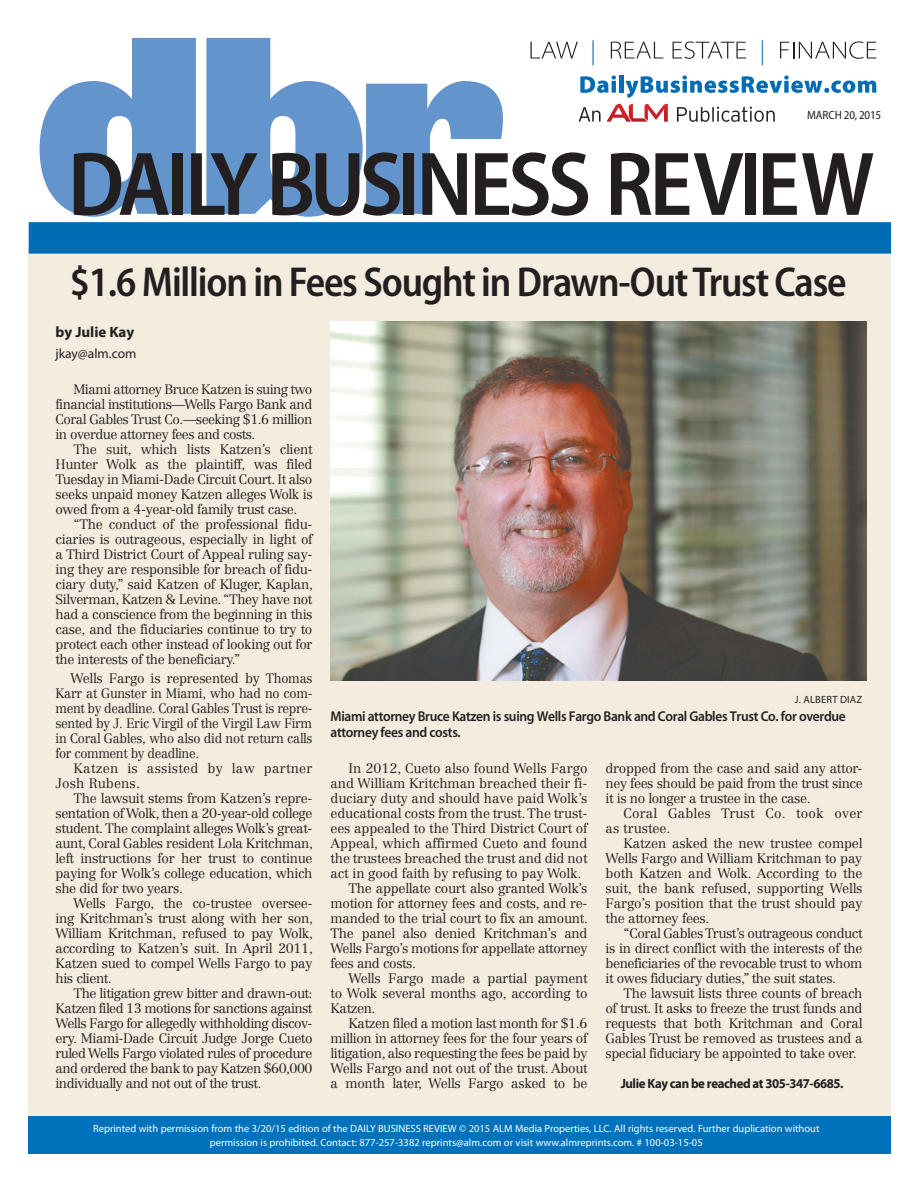
<style>
.page{position:relative;width:918px;height:1188px;background:#fff}
.page>*{position:absolute;margin:0;border:0;box-sizing:border-box;transform-origin:0 0}
.t1{font:600 semi-condensed 91.35px "Myriad Pro";letter-spacing:-.05em;color:#231f20}
.t2{font:600 semi-condensed 42px "Myriad Pro";letter-spacing:-.03em;color:#231f20}
.t3{font:300 semi-expanded 24.9px "Myriad Pro";color:#006cb3}
.t4{font:700 15px "Myriad Pro";color:#231f20}
.t5{font:600 14.25px/15.8px "Myriad Pro";letter-spacing:-.025em;color:#231f20;scale:.95 1}
.t6{font:300 13.5px/15px "Centennial LT Std";letter-spacing:-.02em;color:#231f20;text-align:justify}
.t7{font:300 13.5px "Centennial LT Std";color:#231f20}
.t8{font:300 13.5px/15px "Centennial LT Std";letter-spacing:.02em;color:#231f20}
.t9{font:300 13.5px/15px "Centennial LT Std";letter-spacing:.01em;color:#231f20}
.t10{font:700 13.5px "Myriad Pro";letter-spacing:-.03em;color:#231f20;scale:.95 1}
.t11{font:13.5px "Myriad Pro";color:#231f20}
.t12{font:semi-condensed 12px "Myriad Pro";letter-spacing:-.015em;color:#231f20}
.t13{font:10.5px/13.5px "Myriad Pro";color:#fff;text-align:center}
.t14{font:10.5px "Myriad Pro";letter-spacing:.02em;color:#231f20}
</style>
<div class="page">
<svg style="left:40px;top:38px;width:156px;height:179px"></svg>
<svg style="left:206px;top:38px;width:297px;height:179px"></svg>
<svg style="left:531px;top:42px;width:47px;height:17px"></svg>
<svg style="left:611px;top:42px;width:52px;height:17px"></svg>
<svg style="left:673px;top:41px;width:73px;height:18px"></svg>
<svg style="left:780px;top:41px;width:96px;height:18px"></svg>
<svg style="left:580px;top:75px;width:36px;height:18px"></svg>
<div style="left:619px;top:76px;width:5px;height:17px;background:#006cb3"></div>
<svg style="left:626px;top:75px;width:250px;height:23px"></svg>
<svg style="left:579px;top:107px;width:22px;height:15px"></svg>
<svg style="left:677px;top:107px;width:98px;height:15px"></svg>
<svg style="left:607px;top:104px;width:61px;height:18px"></svg>
<div style="left:29px;top:246px;width:862px;height:902px;background:#f4ecdf"></div>
<div style="left:29px;top:222px;width:862px;height:32px;background:#006cb3"></div>
<div style="left:29px;top:1116px;width:862px;height:37px;background:#0072bc"></div>
<img style="left:331px;top:322px;width:535px;height:359px">
<h3 class="t3" style="left:590px;top:36px;width:7px">|</h3>
<h3 class="t3" style="left:760px;top:36px;width:7px">|</h3>
<p class="t12" style="left:807px;top:109px;width:76px">MARCH 20, 2015</p>
<h1 class="t1" style="left:68px;top:134px;width:808px">DAILY BUSINESS REVIEW</h1>
<h2 class="t2" style="left:70px;top:258px;width:778px">$1.6 Million in Fees Sought in Drawn-Out Trust Case</h2>
<p class="t4" style="left:56px;top:323px;width:80px">by Julie Kay</p>
<p class="t11" style="left:56px;top:346px;width:82px">jkay@alm.com</p>
<p class="t6" style="left:56px;top:382px;width:258px;text-indent:18px">Miami attorney Bruce Katzen is suing two financial institutions—Wells Fargo Bank and Coral Gables Trust Co.—seeking $1.6 million in overdue attorney fees and costs.</p>
<p class="t6" style="left:56px;top:442px;width:259px;text-indent:18px">The suit, which lists Katzen’s client Hunter Wolk as the plaintiff, was filed Tuesday in Miami-Dade Circuit Court. It also seeks unpaid money Katzen alleges Wolk is owed from a 4-year-old family trust case.</p>
<p class="t6" style="left:56px;top:517px;width:259px;text-indent:18px">“The conduct of the professional fidu&shy;ciaries is outrageous, especially in light of a Third District Court of Appeal ruling say&shy;ing they are responsible for breach of fidu&shy;ciary duty,” said Katzen of Kluger, Kaplan, Silverman, Katzen &amp; Levine. “They have not had a conscience from the beginning in this case, and the fiduciaries continue to try to protect each other instead of looking out for the interests of the beneficiary.”</p>
<p class="t6" style="left:55px;top:671px;width:259px;text-indent:15px">Wells Fargo is represented by Thomas Karr at Gunster in Miami, who had no com&shy;ment by deadline. Coral Gables Trust is repre&shy;sented by J. Eric Virgil of the Virgil Law Firm in Coral Gables, who also did not return calls for comment by deadline.</p>
<p class="t8" style="left:56px;top:761px;width:259px;text-indent:18px">Katzen is assisted by law partner<br>Josh Rubens.</p>
<p class="t6" style="left:56px;top:791px;width:259px;text-indent:18px">The lawsuit stems from Katzen’s repre&shy;sentation of Wolk, then a 20-year-old college student. The complaint alleges Wolk’s great&shy;aunt, Coral Gables resident Lola Kritchman, left instructions for her trust to continue paying for Wolk’s college education, which she did for two years.</p>
<p class="t6" style="left:56px;top:896px;width:259px;text-indent:18px">Wells Fargo, the co-trustee oversee&shy;ing Kritchman’s trust along with her son, William Kritchman, refused to pay Wolk, according to Katzen’s suit. In April 2011, Katzen sued to compel Wells Fargo to pay his client.</p>
<p class="t6" style="left:56px;top:986px;width:259px;text-indent:18px">The litigation grew bitter and drawn-out:<br>Katzen filed 13 motions for sanctions against Wells Fargo for allegedly withholding discov&shy;ery. Miami-Dade Circuit Judge Jorge Cueto ruled Wells Fargo violated rules of procedure and ordered the bank to pay Katzen $60,000 individually and not out of the trust.</p>
<p class="t14" style="left:795px;top:693px;width:69px">J. Albert Diaz</p>
<p class="t5" style="left:331px;top:709px;width:544px">Miami attorney Bruce Katzen is suing Wells Fargo Bank and Coral Gables Trust Co. for overdue attorney fees and costs.</p>
<p class="t6" style="left:606px;top:760px;width:259px">dropped from the case and said any attor&shy;ney fees should be paid from the trust since it is no longer a trustee in the case.</p>
<p class="t9" style="left:606px;top:805px;width:259px;text-indent:18px">Coral Gables Trust Co. took over as trustee.</p>
<p class="t6" style="left:606px;top:835px;width:259px;text-indent:18px">Katzen asked the new trustee compel Wells Fargo and William Kritchman to pay both Katzen and Wolk. According to the suit, the bank refused, supporting Wells Fargo’s position that the trust should pay the attorney fees.</p>
<p class="t6" style="left:606px;top:925px;width:259px;text-indent:18px">“Coral Gables Trust’s outrageous conduct is in direct conflict with the interests of the beneficiaries of the revocable trust to whom it owes fiduciary duties,” the suit states.</p>
<p class="t6" style="left:606px;top:985px;width:259px;text-indent:18px">The lawsuit lists three counts of breach of trust. It asks to freeze the trust funds and requests that both Kritchman and Coral Gables Trust be removed as trustees and a special fiduciary be appointed to take over.</p>
<p class="t10" style="left:621px;top:1076px;width:236px">Julie Kay can be reached at 305-347-6685.</p>
<p class="t7" style="left:349px;top:760px;width:241px">In 2012, Cueto also found Wells Fargo</p>
<p class="t6" style="left:331px;top:775px;width:258px">and William Kritchman breached their fi-</p>
<p class="t6" style="left:331px;top:790px;width:258px">duciary duty and should have paid Wolk’s</p>
<p class="t6" style="left:331px;top:805px;width:259px">educational costs from the trust. The trust-</p>
<p class="t6" style="left:331px;top:820px;width:258px">ees appealed to the Third District Court of</p>
<p class="t7" style="left:331px;top:835px;width:259px">Appeal, which affirmed Cueto and found</p>
<p class="t6" style="left:331px;top:850px;width:258px">the trustees breached the trust and did not</p>
<p class="t6" style="left:331px;top:865px;width:253px">act in good faith by refusing to pay Wolk.</p>
<p class="t6" style="left:349px;top:880px;width:241px">The appellate court also granted Wolk’s</p>
<p class="t6" style="left:331px;top:895px;width:259px">motion for attorney fees and costs, and re-</p>
<p class="t6" style="left:331px;top:910px;width:259px">manded to the trial court to fix an amount.</p>
<p class="t6" style="left:331px;top:925px;width:259px">The panel also denied Kritchman’s and</p>
<p class="t6" style="left:331px;top:940px;width:258px">Wells Fargo’s motions for appellate attorney</p>
<p class="t6" style="left:331px;top:955px;width:87px">fees and costs.</p>
<p class="t6" style="left:349px;top:970px;width:241px">Wells Fargo made a partial payment</p>
<p class="t6" style="left:331px;top:985px;width:259px">to Wolk several months ago, according to</p>
<p class="t6" style="left:331px;top:1000px;width:47px">Katzen.</p>
<p class="t6" style="left:349px;top:1015px;width:240px">Katzen filed a motion last month for $1.6</p>
<p class="t6" style="left:331px;top:1030px;width:258px">million in attorney fees for the four years of</p>
<p class="t6" style="left:331px;top:1045px;width:258px">litigation, also requesting the fees be paid by</p>
<p class="t6" style="left:331px;top:1060px;width:259px">Wells Fargo and not out of the trust. About</p>
<p class="t6" style="left:331px;top:1075px;width:258px">a month later, Wells Fargo asked to be</p>
<p class="t13" style="left:93px;top:1122px;width:728px">Reprinted with permission from the 3/20/15 edition of the DAILY BUSINESS REVIEW © 2015 ALM Media Properties, LLC. All rights reserved. Further duplication without permission is prohibited. Contact: 877-257-3382 reprints@alm.com or visit www.almreprints.com. # 100-03-15-05</p>
</div>
